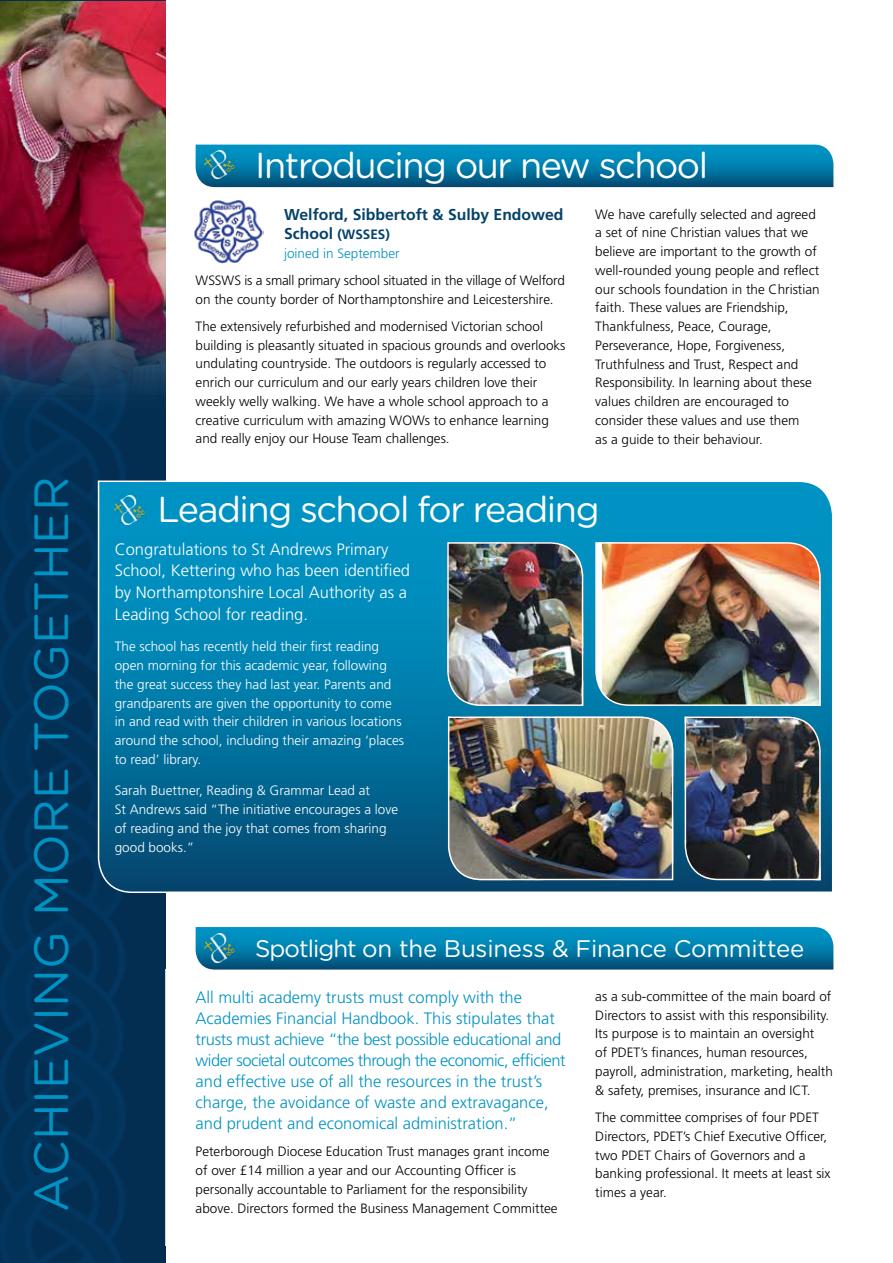
<style>
.page{position:relative;width:893px;height:1263px;background:#fff}
.page>*{position:absolute;margin:0;border:0;box-sizing:border-box;transform-origin:0 0}
.t1{font:48px "Gotham Rounded";letter-spacing:.005em;color:#0092c3}
.t2{font:36px "Gotham Rounded";letter-spacing:-.04em;color:#fff}
.t3{font:24px "Gotham Rounded";letter-spacing:-.01em;color:#fff}
.t4{font:300 16.5px/21px "Frutiger";color:#0092c3}
.t5{font:300 16.5px/21.8px "Frutiger";color:#fff}
.t6{font:700 15.75px "Frutiger";color:#05426a}
.t7{font:300 13.5px/18.8px "Frutiger";color:#000}
.t8{font:300 13.5px/18.8px "Frutiger";color:#fff}
.t9{font:300 13.5px/18.8px "Frutiger";color:#0092c3}
.s1{font-weight:700;font-size:15.75px;color:#05426a}
.s2{font-weight:700;color:#05426a}
</style>
<div class="page">
<img style="left:0;top:0;width:166px;height:1263px">
<img style="left:0;top:1px;width:166px;height:419px">
<svg style="left:196px;top:927px;width:637px;height:42px;background:#0279a7"></svg>
<img style="left:204px;top:933px;width:32px;height:29px">
<svg style="left:97px;top:480px;width:735px;height:414px;background:#067ca9"></svg>
<img style="left:447px;top:716px;width:227px;height:165px">
<img style="left:446px;top:541px;width:138px;height:166px">
<img style="left:115px;top:495px;width:32px;height:29px">
<img style="left:595px;top:541px;width:226px;height:166px">
<img style="left:684px;top:716px;width:137px;height:165px">
<svg style="left:196px;top:145px;width:637px;height:42px;background:#0278a6"></svg>
<img style="left:204px;top:151px;width:32px;height:28px">
<img style="left:194px;top:200px;width:70px;height:63px">
<h1 class="t1" style="left:18px;top:1212px;width:737px;rotate:-90deg">ACHIEVING MORE TOGETHER</h1>
<h2 class="t2" style="left:255px;top:141px;width:455px">Introducing our new school</h2>
<p class="t6" style="left:284px;top:205px;width:281px">Welford, Sibbertoft &amp; Sulby Endowed</p>
<p class="t9" style="left:284px;top:225px;width:117px"><span class="s1">School</span> <span class="s2">(WSSES) </span>joined in September</p>
<p class="t7" style="left:196px;top:271px;width:371px">WSSWS is a small primary school situated in the village of Welford on the county border of Northamptonshire and Leicestershire.</p>
<p class="t7" style="left:196px;top:317px;width:371px">The extensively refurbished and modernised Victorian school building is pleasantly situated in spacious grounds and overlooks undulating countryside. The outdoors is regularly accessed to enrich our curriculum and our early years children love their weekly welly walking. We have a whole school approach to a creative curriculum with amazing WOWs to enhance learning and really enjoy our House Team challenges.</p>
<p class="t7" style="left:595px;top:205px;width:226px">We have carefully selected and agreed a set of nine Christian values that we believe are important to the growth of well-rounded young people and reflect our schools foundation in the Christian faith. These values are Friendship, Thankfulness, Peace, Courage, Perseverance, Hope, Forgiveness, Truthfulness and Trust, Respect and Responsibility. In learning about these values children are encouraged to consider these values and use them<br>as a guide to their behaviour.</p>
<h2 class="t2" style="left:157px;top:485px;width:444px">Leading school for reading</h2>
<p class="t5" style="left:115px;top:538px;width:297px">Congratulations to St Andrews Primary School, Kettering who has been identified by Northamptonshire Local Authority as a Leading School for reading.</p>
<p class="t8" style="left:115px;top:637px;width:291px">The school has recently held their first reading open morning for this academic year, following the great success they had last year. Parents and grandparents are given the opportunity to come in and read with their children in various locations around the school, including their amazing ‘places to read’ library.</p>
<p class="t8" style="left:115px;top:781px;width:285px">Sarah Buettner, Reading &amp; Grammar Lead at<br>St Andrews said “The initiative encourages a love of reading and the joy that comes from sharing good books.”</p>
<h3 class="t3" style="left:255px;top:932px;width:551px">Spotlight on the Business &amp; Finance Committee</h3>
<p class="t4" style="left:196px;top:987px;width:371px">All multi academy trusts must comply with the Academies Financial Handbook. This stipulates that trusts must achieve “the best possible educational and wider societal outcomes through the economic, efficient and effective use of all the resources in the trust’s charge, the avoidance of waste and extravagance, and prudent and economical administration.”</p>
<p class="t7" style="left:196px;top:1143px;width:364px">Peterborough Diocese Education Trust manages grant income of over £14 million a year and our Accounting Officer is personally accountable to Parliament for the responsibility above. Directors formed the Business Management Committee</p>
<p class="t7" style="left:595px;top:987px;width:239px">as a sub-committee of the main board of Directors to assist with this responsibility.<br>Its purpose is to maintain an oversight<br>of PDET’s finances, human resources, payroll, administration, marketing, health &amp; safety, premises, insurance and ICT.</p>
<p class="t7" style="left:595px;top:1108px;width:237px">The committee comprises of four PDET Directors, PDET’s Chief Executive Officer, two PDET Chairs of Governors and a banking professional. It meets at least six</p>
<p class="t7" style="left:595px;top:1183px;width:73px">times a year.</p>
</div>
